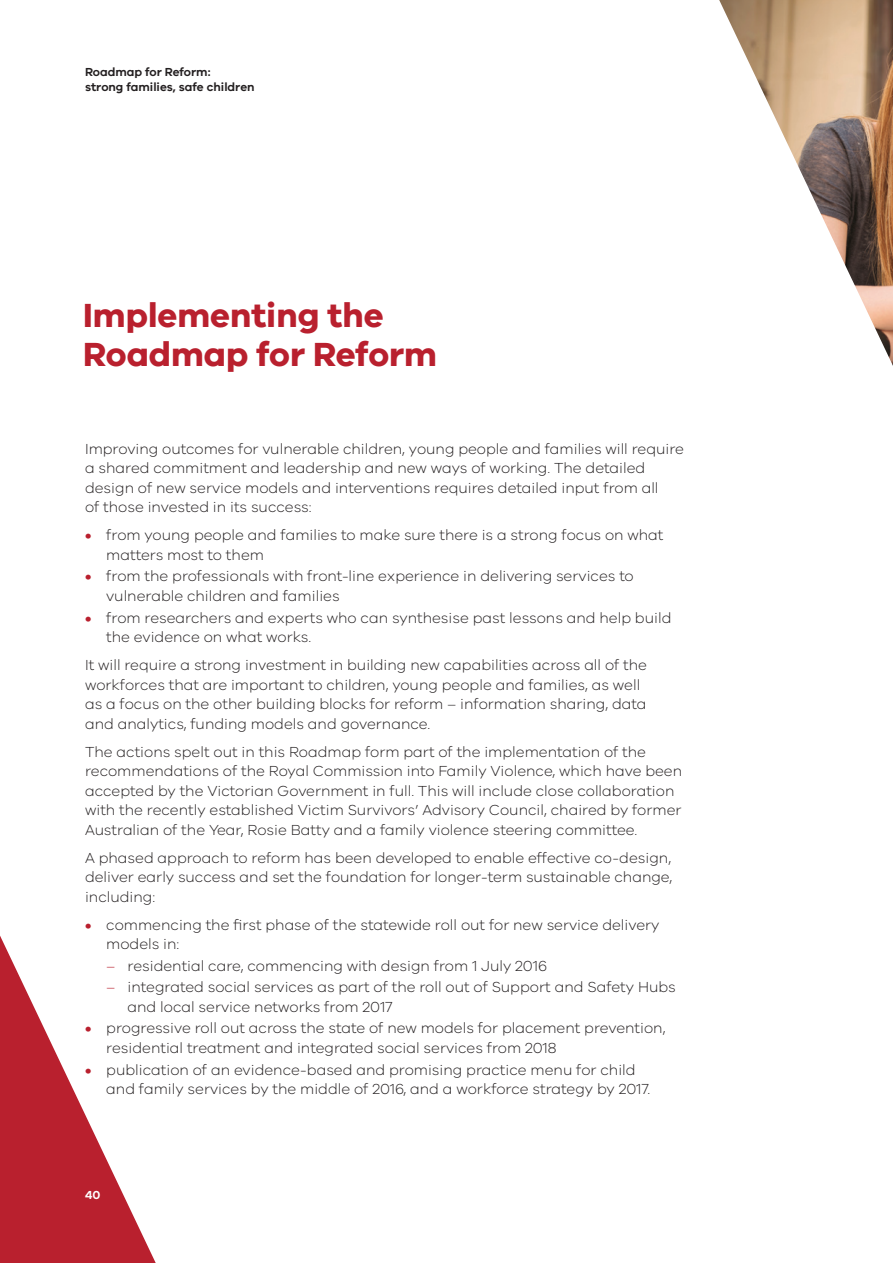
<style>
.page{position:relative;width:893px;height:1263px;background:#fff}
.page>*{position:absolute;margin:0;border:0;box-sizing:border-box;transform-origin:0 0}
.t1{font:700 34.5px/39px "VIC";color:#b9202e}
.t2{font:300 15px/19.5px "VIC";color:#231f20}
.t3{font:600 12px/15px "VIC";color:#231f20}
.t4{font:600 12px "VIC";color:#fff}
.s1{font-weight:600;color:#b9202e}
.s2{color:#b9202e}
</style>
<div class="page">
<svg style="left:0;top:936px;width:156px;height:327px;fill:#b9202e"></svg>
<img style="left:719px;top:0;width:174px;height:366px">
<p class="t3" style="left:85px;top:64px;width:171px">Roadmap for Reform:<br>strong families, safe children</p>
<h1 class="t1" style="left:83px;top:294px;width:355px">Implementing the<br>Roadmap for Reform</h1>
<p class="t2" style="left:85px;top:438px;width:600px">Improving outcomes for vulnerable children, young people and families will require a shared commitment and leadership and new ways of working. The detailed design of new service models and interventions requires detailed input from all<br>of those invested in its success:</p>
<p class="t2" style="left:106px;top:525px;width:559px;text-indent:-21px"><span class="s1">•</span> from young people and families to make sure there is a strong focus on what matters most to them</p>
<p class="t2" style="left:106px;top:566px;width:529px;text-indent:-21px"><span class="s1">•</span> from the professionals with front-line experience in delivering services to vulnerable children and families</p>
<p class="t2" style="left:106px;top:607px;width:567px;text-indent:-21px"><span class="s1">•</span> from researchers and experts who can synthesise past lessons and help build the evidence on what works.</p>
<p class="t2" style="left:85px;top:655px;width:564px">It will require a strong investment in building new capabilities across all of the workforces that are important to children, young people and families, as well as a focus on the other building blocks for reform – information sharing, data and analytics, funding models and governance.</p>
<p class="t2" style="left:85px;top:741px;width:599px">The actions spelt out in this Roadmap form part of the implementation of the recommendations of the Royal Commission into Family Violence, which have been accepted by the Victorian Government in full. This will include close collaboration with the recently established Victim Survivors’ Advisory Council, chaired by former Australian of the Year, Rosie Batty and a family violence steering committee.</p>
<p class="t2" style="left:85px;top:847px;width:589px;text-align:justify">A phased approach to reform has been developed to enable effective co-design, deliver early success and set the foundation for longer-term sustainable change, including:</p>
<p class="t2" style="left:106px;top:914px;width:555px;text-indent:-21px"><span class="s1">•</span> commencing the first phase of the statewide roll out for new service delivery models in:</p>
<p class="t2" style="left:106px;top:955px;width:442px"><span class="s2">–</span> residential care, commencing with design from 1 July 2016</p>
<p class="t2" style="left:128px;top:977px;width:550px;text-indent:-21px"><span class="s2">–</span> integrated social services as part of the roll out of Support and Safety Hubs and local service networks from 2017</p>
<p class="t2" style="left:106px;top:1018px;width:561px;text-indent:-21px"><span class="s1">•</span> progressive roll out across the state of new models for placement prevention, residential treatment and integrated social services from 2018</p>
<p class="t2" style="left:106px;top:1059px;width:546px;text-indent:-21px"><span class="s1">•</span> publication of an evidence-based and promising practice menu for child and family services by the middle of 2016, and a workforce strategy by 2017.</p>
<p class="t4" style="left:85px;top:1188px;width:17px">40</p>
</div>
